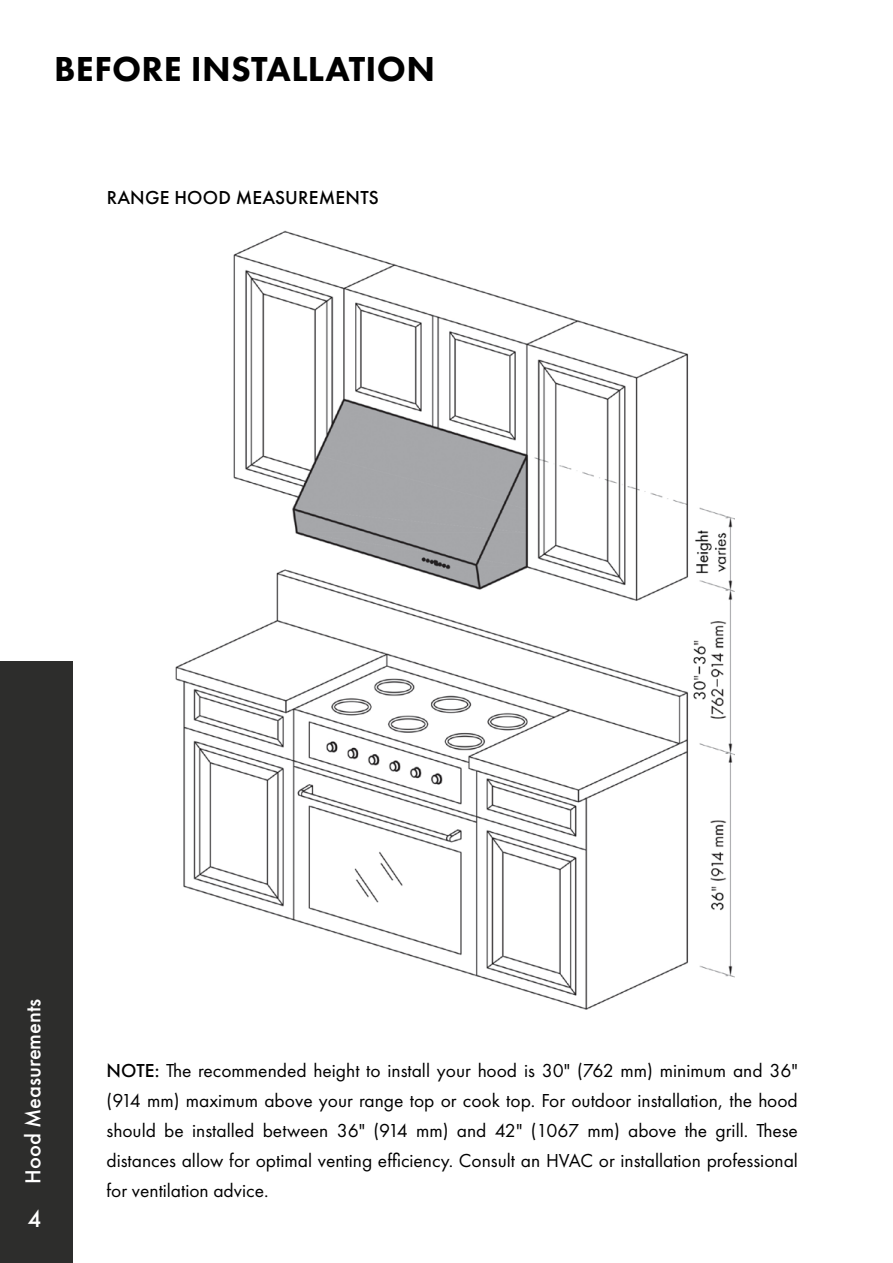
<style>
.page{position:relative;width:893px;height:1263px;background:#fff}
.page>*{position:absolute;margin:0;border:0;box-sizing:border-box;transform-origin:0 0}
.t1{font:800 36px "Futura PT";letter-spacing:.01em;color:#000}
.t2{font:500 24.75px "Futura PT";color:#fff}
.t3{font:500 22.5px "Futura PT";color:#fff}
.t4{font:19.5px/30px "Futura PT";color:#000;text-align:justify}
.t5{font:500 19.5px "Futura PT";letter-spacing:.01em;color:#000}
.s1{font-weight:500}
</style>
<div class="page">
<div style="left:0;top:661px;width:73px;height:602px;background:#2d2d2c"></div>
<img style="left:175px;top:230px;width:559px;height:780px">
<h1 class="t1" style="left:54px;top:47px;width:382px">BEFORE INSTALLATION</h1>
<p class="t5" style="left:107px;top:186px;width:274px">RANGE HOOD MEASUREMENTS</p>
<p class="t3" style="left:19px;top:1184px;width:187px;rotate:-90deg">Hood Measurements</p>
<p class="t2" style="left:27px;top:1204px;width:16px">4</p>
<p class="t4" style="left:107px;top:1055px;width:693px"><span class="s1">NOTE:</span> The recommended height to install your hood is 30" (762 mm) minimum and 36" (914 mm) maximum above your range top or cook top. For outdoor installation, the hood should be installed between 36" (914 mm) and 42" (1067 mm) above the grill. These distances allow for optimal venting efficiency. Consult an HVAC or installation professional for ventilation advice.</p>
</div>
